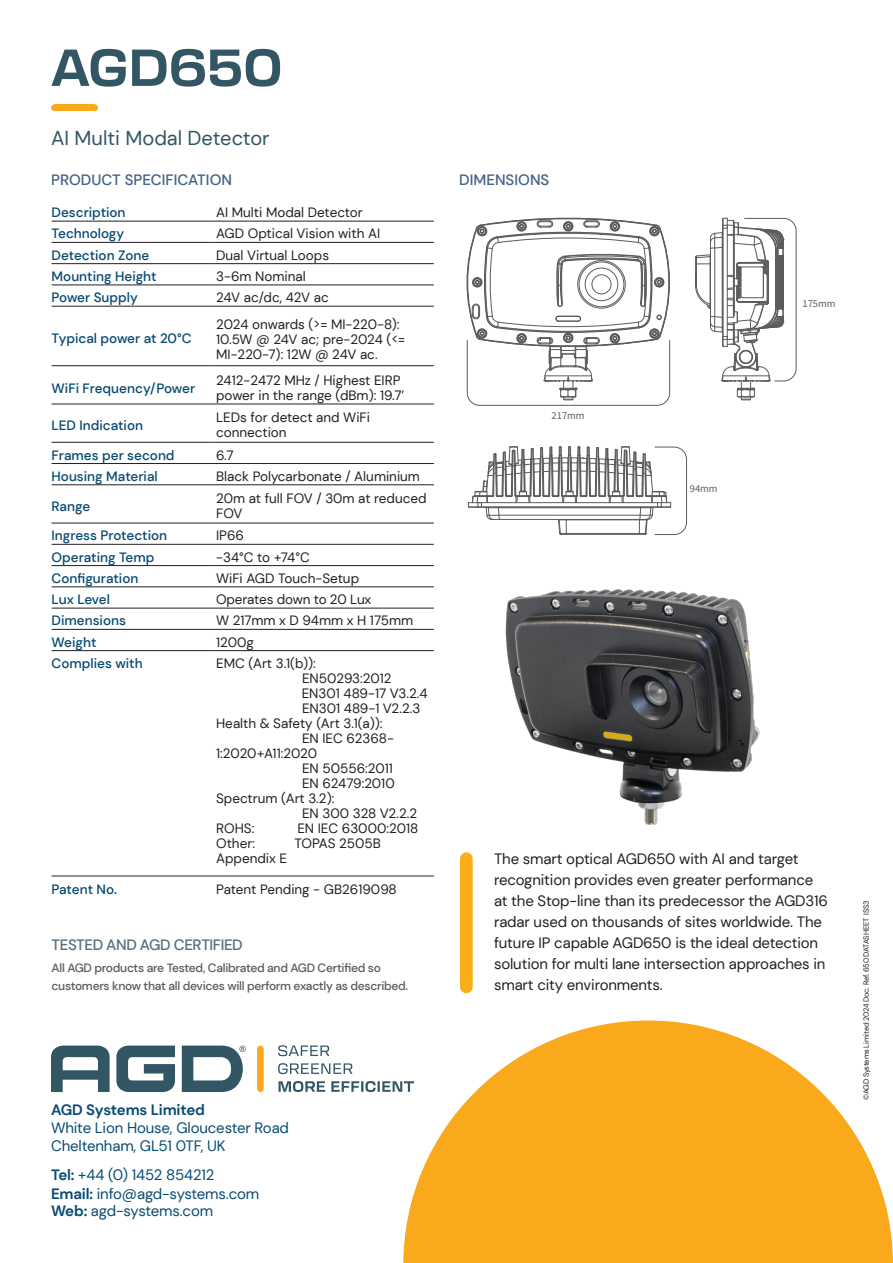
<style>
.page{position:relative;width:893px;height:1263px;background:#fff}
.page>*{position:absolute;margin:0;border:0;box-sizing:border-box;transform-origin:0 0}
.t1{font:700 51.15px "Transducer";color:#335664}
.t2{font:20.1px "DM Sans";color:#335664}
.text{font:15px/21px "DM Sans";letter-spacing:-.01em;color:#231f20}
.t3{font:15px/18px "DM Sans";letter-spacing:-.01em;color:#084b73}
.Brochure{font:500 15px "DM Sans";color:#466488}
.Bold_call_outs{font:500 15px "DM Sans";letter-spacing:-.025em;color:#5a6f7c}
.Table_2{font:13.5px/15px "DM Sans";color:#231f20}
.Table_2-2{font:500 13.5px "DM Sans";color:#084b73}
.Body_text{font:500 13.5px "DM Sans";color:#084b73}
.text-2{font:500 12px/18px "DM Sans";letter-spacing:-.025em;color:#5c5c5f}
.t4{font:10.5px "Source Sans Pro";color:#5c5c5f}
.t5{font:7.5px "DM Sans";letter-spacing:-.025em;color:#231f20}
.s1{font-weight:700}
</style>
<div class="page">
<div style="left:460px;top:852px;width:13px;height:141px;background:#faaf18;border-radius:6px"></div>
<div style="left:91px;top:104px;width:7px;height:7px;background:#f9a91b;border-radius:50%"></div>
<div style="left:51px;top:104px;width:7px;height:7px;background:#f9a91b;border-radius:50%"></div>
<div style="left:54px;top:104px;width:41px;height:7px;background:#f9a91b"></div>
<svg style="left:403px;top:1020px;width:490px;height:243px;fill:#f9a91b"></svg>
<svg style="left:278px;top:1045px;width:51px;height:11px"></svg>
<svg style="left:278px;top:1063px;width:75px;height:11px"></svg>
<svg style="left:278px;top:1081px;width:47px;height:11px"></svg>
<svg style="left:331px;top:1081px;width:83px;height:11px"></svg>
<svg style="left:51px;top:1045px;width:59px;height:47px"></svg>
<svg style="left:116px;top:1045px;width:59px;height:47px"></svg>
<svg style="left:182px;top:1045px;width:64px;height:47px"></svg>
<div style="left:257px;top:1045px;width:7px;height:47px;background:#f9a91b;border-radius:3px"></div>
<hr style="left:210px;top:221px;width:224px;height:1px;background:#231f20">
<hr style="left:210px;top:242px;width:224px;height:1px;background:#231f20">
<hr style="left:210px;top:263px;width:224px;height:1px;background:#231f20">
<hr style="left:210px;top:285px;width:224px;height:1px;background:#231f20">
<hr style="left:210px;top:306px;width:224px;height:1px;background:#231f20">
<hr style="left:210px;top:365px;width:224px;height:1px;background:#231f20">
<hr style="left:210px;top:404px;width:224px;height:1px;background:#231f20">
<hr style="left:210px;top:442px;width:224px;height:1px;background:#231f20">
<hr style="left:210px;top:463px;width:224px;height:1px;background:#231f20">
<hr style="left:210px;top:484px;width:224px;height:1px;background:#231f20">
<hr style="left:210px;top:523px;width:224px;height:1px;background:#231f20">
<hr style="left:210px;top:544px;width:224px;height:1px;background:#231f20">
<hr style="left:210px;top:565px;width:224px;height:1px;background:#231f20">
<hr style="left:210px;top:587px;width:224px;height:1px;background:#231f20">
<hr style="left:210px;top:608px;width:224px;height:1px;background:#231f20">
<hr style="left:210px;top:629px;width:224px;height:1px;background:#231f20">
<hr style="left:210px;top:650px;width:224px;height:1px;background:#231f20">
<hr style="left:210px;top:876px;width:224px;height:1px;background:#231f20">
<hr style="left:52px;top:221px;width:158px;height:1px;background:#231f20">
<hr style="left:52px;top:242px;width:158px;height:1px;background:#231f20">
<hr style="left:52px;top:263px;width:158px;height:1px;background:#231f20">
<hr style="left:52px;top:285px;width:158px;height:1px;background:#231f20">
<hr style="left:52px;top:306px;width:158px;height:1px;background:#231f20">
<hr style="left:52px;top:365px;width:158px;height:1px;background:#231f20">
<hr style="left:52px;top:404px;width:158px;height:1px;background:#231f20">
<hr style="left:52px;top:442px;width:158px;height:1px;background:#231f20">
<hr style="left:52px;top:463px;width:158px;height:1px;background:#231f20">
<hr style="left:52px;top:484px;width:158px;height:1px;background:#231f20">
<hr style="left:52px;top:523px;width:158px;height:1px;background:#231f20">
<hr style="left:52px;top:544px;width:158px;height:1px;background:#231f20">
<hr style="left:52px;top:565px;width:158px;height:1px;background:#231f20">
<hr style="left:52px;top:587px;width:158px;height:1px;background:#231f20">
<hr style="left:52px;top:608px;width:158px;height:1px;background:#231f20">
<hr style="left:52px;top:629px;width:158px;height:1px;background:#231f20">
<hr style="left:52px;top:650px;width:158px;height:1px;background:#231f20">
<hr style="left:52px;top:876px;width:158px;height:1px;background:#231f20">
<svg style="left:466px;top:217px;width:205px;height:189px"></svg>
<svg style="left:695px;top:218px;width:102px;height:183px"></svg>
<svg style="left:468px;top:446px;width:219px;height:90px"></svg>
<img style="left:505px;top:589px;width:255px;height:236px">
<p class="t1" style="left:51px;top:31px;width:233px">AGD650</p>
<p class="t2" style="left:51px;top:126px;width:220px">AI Multi Modal Detector</p>
<p class="Brochure" style="left:51px;top:170px;width:182px">PRODUCT SPECIFICATION</p>
<p class="Table_2-2" style="left:52px;top:204px;width:76px">Description</p>
<p class="Table_2" style="left:216px;top:205px;width:148px">AI Multi Modal Detector</p>
<p class="Table_2-2" style="left:52px;top:225px;width:74px">Technology</p>
<p class="Table_2" style="left:216px;top:226px;width:165px">AGD Optical Vision with AI</p>
<p class="Table_2-2" style="left:52px;top:247px;width:99px">Detection Zone</p>
<p class="Table_2" style="left:216px;top:247px;width:114px">Dual Virtual Loops</p>
<p class="Table_2-2" style="left:52px;top:268px;width:107px">Mounting Height</p>
<p class="Table_2" style="left:216px;top:269px;width:91px">3-6m Nominal</p>
<p class="Table_2-2" style="left:52px;top:289px;width:88px">Power Supply</p>
<p class="Table_2" style="left:216px;top:290px;width:114px">24V ac/dc, 42V ac</p>
<p class="Table_2-2" style="left:52px;top:329px;width:142px">Typical power at 20°C</p>
<p class="Table_2" style="left:216px;top:316px;width:191px">2024 onwards (&gt;= MI-220-8):<br>10.5W @ 24V ac; pre-2024 (&lt;=<br>MI-220-7): 12W @ 24V ac.</p>
<p class="Body_text" style="left:52px;top:379px;width:145px">WiFi Frequency/Power</p>
<p class="Table_2" style="left:216px;top:373px;width:190px">2412-2472 MHz / Highest EIRP power in the range (dBm): 19.7’</p>
<p class="Table_2-2" style="left:52px;top:417px;width:93px">LED Indication</p>
<p class="Table_2" style="left:216px;top:410px;width:155px">LEDs for detect and WiFi connection</p>
<p class="Table_2-2" style="left:52px;top:446px;width:125px">Frames per second</p>
<p class="Table_2" style="left:216px;top:447px;width:19px">6.7</p>
<p class="Table_2-2" style="left:52px;top:468px;width:108px">Housing Material</p>
<p class="Table_2" style="left:216px;top:469px;width:205px">Black Polycarbonate / Aluminium</p>
<p class="Table_2-2" style="left:52px;top:497px;width:40px">Range</p>
<p class="Table_2" style="left:216px;top:491px;width:212px">20m at full FOV / 30m at reduced<br>FOV</p>
<p class="Table_2-2" style="left:52px;top:527px;width:117px">Ingress Protection</p>
<p class="Table_2" style="left:216px;top:528px;width:29px">IP66</p>
<p class="Table_2-2" style="left:52px;top:548px;width:104px">Operating Temp</p>
<p class="Table_2" style="left:216px;top:549px;width:95px">-34°C to +74°C</p>
<p class="Table_2-2" style="left:52px;top:570px;width:88px">Configuration</p>
<p class="Table_2" style="left:216px;top:571px;width:144px">WiFi AGD Touch-Setup</p>
<p class="Table_2-2" style="left:52px;top:591px;width:60px">Lux Level</p>
<p class="Table_2" style="left:216px;top:592px;width:157px">Operates down to 20 Lux</p>
<p class="Table_2-2" style="left:52px;top:612px;width:76px">Dimensions</p>
<p class="Table_2" style="left:216px;top:613px;width:199px">W 217mm x D 94mm x H 175mm</p>
<p class="Table_2-2" style="left:52px;top:634px;width:46px">Weight</p>
<p class="Table_2" style="left:216px;top:634px;width:39px">1200g</p>
<p class="Table_2-2" style="left:52px;top:655px;width:93px">Complies with</p>
<p class="Table_2" style="left:302px;top:656px;width:91px;text-indent:-86px">EMC (Art 3.1(b)):<br>EN50293:2012</p>
<p class="Table_2" style="left:302px;top:686px;width:128px">EN301 489-17 V3.2.4</p>
<p class="Table_2" style="left:302px;top:701px;width:120px">EN301 489-1 V2.2.3</p>
<p class="Table_2" style="left:216px;top:716px;width:168px">Health &amp; Safety (Art 3.1(a)):</p>
<p class="Table_2" style="left:302px;top:731px;width:94px">EN IEC 62368-</p>
<p class="Table_2" style="left:216px;top:746px;width:103px">1:2020+A11:2020</p>
<p class="Table_2" style="left:302px;top:761px;width:92px">EN 50556:2011</p>
<p class="Table_2" style="left:302px;top:776px;width:94px">EN 62479:2010</p>
<p class="Table_2" style="left:302px;top:791px;width:117px;text-indent:-86px">Spectrum (Art 3.2):<br>EN 300 328 V2.2.2</p>
<p class="Table_2" style="left:216px;top:821px;width:40px">ROHS:</p>
<p class="Table_2" style="left:297px;top:821px;width:122px">EN IEC 63000:2018</p>
<p class="Table_2" style="left:216px;top:836px;width:41px">Other:</p>
<p class="Table_2" style="left:295px;top:836px;width:88px">TOPAS 2505B</p>
<p class="Table_2" style="left:216px;top:851px;width:72px">Appendix E</p>
<p class="Table_2-2" style="left:52px;top:880px;width:67px">Patent No.</p>
<p class="Table_2" style="left:216px;top:881px;width:182px">Patent Pending - GB2619098</p>
<p class="Bold_call_outs" style="left:52px;top:935px;width:193px">TESTED AND AGD CERTIFIED</p>
<p class="text-2" style="left:52px;top:958px;width:358px">All AGD products are Tested, Calibrated and AGD Certified so customers know that all devices will perform exactly as described.</p>
<p class="t3" style="left:51px;top:1100px;width:240px"><span class="s1">AGD Systems Limited<br></span>White Lion House, Gloucester Road<br>Cheltenham, GL51 0TF, UK</p>
<p class="t3" style="left:51px;top:1165px;width:210px;line-height:19px"><span class="s1">Tel:</span> +44 (0) 1452 854212<br><span class="s1">Email:</span> info@agd-systems.com</p>
<p class="t3" style="left:51px;top:1202px;width:164px"><span class="s1">Web:</span> agd-systems.com</p>
<p class="Brochure" style="left:459px;top:170px;width:92px">DIMENSIONS</p>
<p class="t4" style="left:551px;top:409px;width:35px">217mm</p>
<p class="t4" style="left:690px;top:482px;width:29px">94mm</p>
<p class="t4" style="left:802px;top:297px;width:35px">175mm</p>
<p class="text" style="left:494px;top:848px;width:335px">The smart optical AGD650 with AI and target recognition provides even greater performance at the Stop-line than its predecessor the AGD316 radar used on thousands of sites worldwide. The future IP capable AGD650 is the ideal detection solution for multi lane intersection approaches in smart city environments.</p>
<p class="t5" style="left:861px;top:1100px;width:201px;rotate:-90deg">©AGD Systems Limited 2024 Doc. Ref. 650 DATASHEET ISS3</p>
</div>
